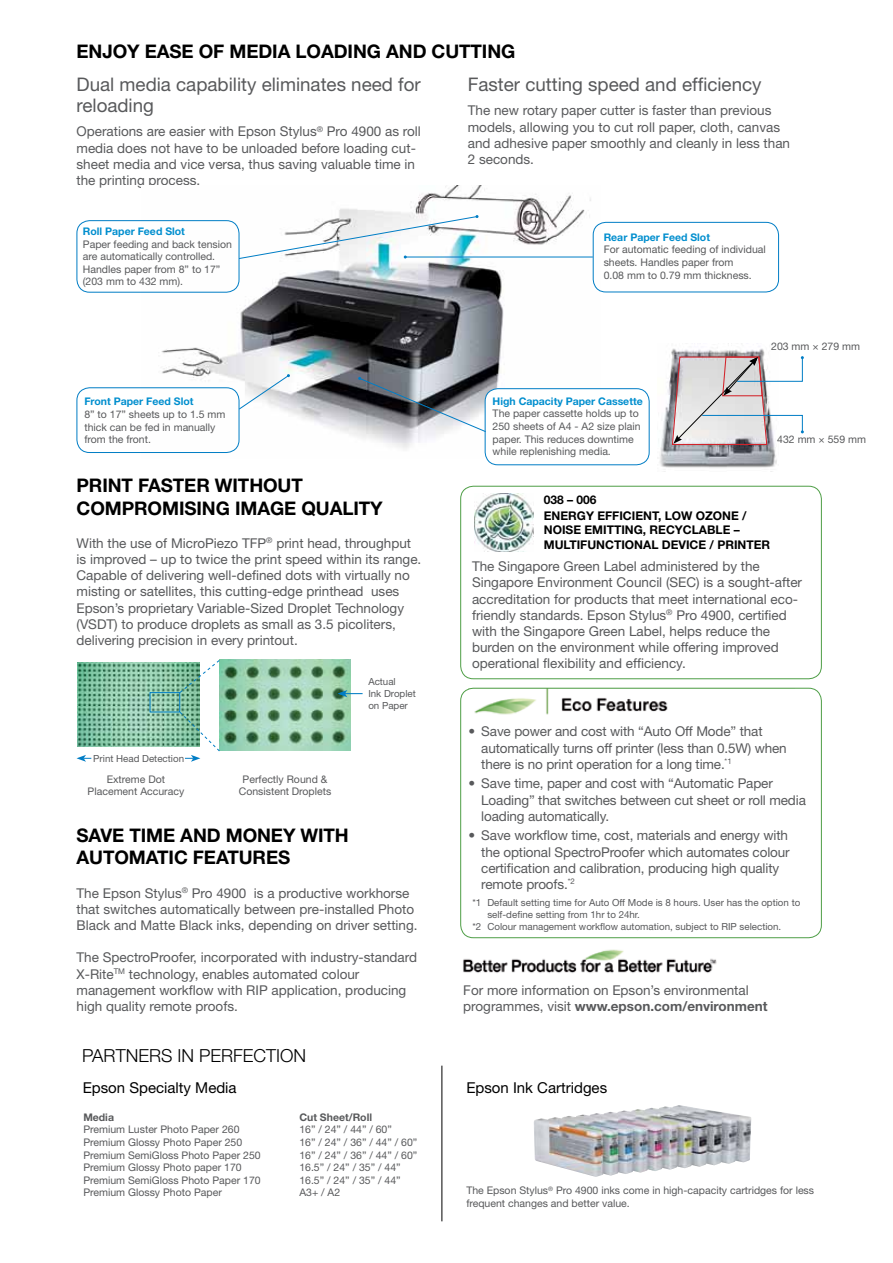
<style>
.page{position:relative;width:893px;height:1263px;background:#fff}
.page>*{position:absolute;margin:0;border:0;box-sizing:border-box;transform-origin:0 0}
.t1{font:700 18.75px/22.5px "Helvetica Neue LT Std";letter-spacing:-.005em;color:#000}
.t2{font:18.75px/21px "Helvetica Neue";color:#58595b}
.t3{font:300 18px "Helvetica Neue LT Std";color:#000}
.t4{font:15px "Helvetica Neue";color:#000}
.t5{font:13.5px/16.2px "Helvetica Neue";color:#58595b}
.t6{font:700 13.5px "Helvetica Neue LT Std";color:#58595b}
.t7{font:700 12px/16.5px "Helvetica Neue LT Std";color:#000}
.t8{font:10.5px/12.6px "Helvetica Neue";color:#58595b}
.t9{font:700 10.5px "Helvetica Neue LT Std";color:#008ece}
.t10{font:700 10.5px "Helvetica Neue LT Std";color:#58595b}
.t11{font:9.75px/11.7px "Helvetica Neue";color:#58595b}
.s1{font-family:"Helvetica Neue";font-weight:400}
</style>
<div class="page">
<img style="left:161px;top:186px;width:439px;height:272px">
<div style="left:77px;top:387px;width:162px;height:66px;border:1px solid #007dc5;border-radius:13px"></div>
<div style="left:485px;top:389px;width:164px;height:76px;background:#fff;border-radius:13px"></div>
<div style="left:485px;top:388px;width:164px;height:77px;border:1px solid #007dc5;border-radius:13px"></div>
<div style="left:77px;top:220px;width:162px;height:73px;border:1px solid #007dc5;border-radius:13px"></div>
<svg style="left:238px;top:374px;width:52px;height:36px"></svg>
<svg style="left:358px;top:377px;width:129px;height:56px;background:#8a8e95"></svg>
<div style="left:593px;top:222px;width:186px;height:70px;border:1px solid #007dc5;border-radius:13px"></div>
<hr style="left:405px;top:257px;width:188px;height:1px;background:#007dc5">
<svg style="left:238px;top:215px;width:240px;height:44px"></svg>
<img style="left:660px;top:348px;width:117px;height:120px">
<img style="left:77px;top:663px;width:122px;height:84px">
<img style="left:220px;top:660px;width:131px;height:91px">
<div style="left:150px;top:692px;width:30px;height:20px;border:1px solid #007dc5"></div>
<svg style="left:179px;top:660px;width:41px;height:33px"></svg>
<svg style="left:337px;top:690px;width:26px;height:7px"></svg>
<svg style="left:179px;top:711px;width:41px;height:51px"></svg>
<svg style="left:77px;top:755px;width:14px;height:7px"></svg>
<img style="left:463px;top:949px;width:254px;height:24px">
<img style="left:534px;top:1105px;width:145px;height:72px">
<hr style="left:441px;top:1066px;width:1px;height:155px;background:#000">
<img style="left:475px;top:493px;width:58px;height:59px">
<div style="left:460px;top:486px;width:362px;height:193px;border:1px solid #4e9e46;border-radius:13px"></div>
<img style="left:474px;top:690px;width:194px;height:25px">
<div style="left:460px;top:688px;width:362px;height:250px;border:1px solid #4e9e46;border-radius:13px"></div>
<svg style="left:671px;top:356px;width:133px;height:89px"></svg>
<h1 class="t1" style="left:77px;top:40px;width:13px">ENJ</h1>
<h1 class="t1" style="left:113px;top:40px;width:247px">OY EASE OF MEDIA LOADING</h1>
<h1 class="t1" style="left:386px;top:40px;width:108px">AN D CUTTING</h1>
<h1 class="t2" style="left:77px;top:73px;width:346px">Dual media capability eliminates need for reloading</h1>
<p class="t5" style="left:77px;top:123px;width:346px">Operations are easier with Epson Stylus<sup>®</sup> Pro 4900 as roll media does not have to be unloaded before loading cut&shy;sheet media and vice versa, thus saving valuable time in the printing process.</p>
<p class="t9" style="left:83px;top:225px;width:104px">ROLL PAPER FEED SLOT</p>
<p class="t8" style="left:83px;top:237px;width:151px">Paper feeding and back tension are automatically controlled.<br>H andles paper from 8” to 17” (203 mm to 432 mm).</p>
<p class="t9" style="left:84px;top:395px;width:111px">FRONT PAPER FEED SLOT</p>
<p class="t8" style="left:84px;top:408px;width:143px">8” to 17” sheets up to 1.5 mm thick can be fed in manually from the front.</p>
<h1 class="t1" style="left:77px;top:474px;width:228px;text-indent:96px">TER WITHOUT<br>COMPROMISING</h1>
<h1 class="t1" style="left:77px;top:474px;width:74px">PRINT FAS</h1>
<h1 class="t1" style="left:235px;top:496px;width:13px">IMAG</h1>
<h1 class="t1" style="left:284px;top:496px;width:97px">E QUALITY</h1>
<p class="t5" style="left:77px;top:535px;width:346px">With the use of MicroPiezo TFP<sup>®</sup> print head, throughput is improved – up to twice the print speed within its range.<br>Capable of delivering well-defined dots with virtually no misting or satellites, this cutting-edge printhead uses Epson’s proprietary Variable-Sized Droplet Technology (VSDT) to produce droplets as small as 3.5 picoliters, delivering precision in every printout.</p>
<p class="t11" style="left:93px;top:752px;width:92px">Print H ead Detection</p>
<p class="t8" style="left:88px;top:773px;width:98px;text-align:center">Extreme Dot<br>Placement Accuracy</p>
<p class="t8" style="left:239px;top:773px;width:94px;text-align:center">Perfectly Round &amp;<br>Consistent Droplets</p>
<p class="t11" style="left:368px;top:676px;width:49px">Actual<br>I nk Droplet on Paper</p>
<h1 class="t1" style="left:77px;top:823px;width:271px">SAVE TIM E AN D MONEY WITH<br>AUTOMATIC FEATURES</h1>
<p class="t5" style="left:77px;top:884px;width:343px">The Epson Stylus<sup>®</sup> Pro 4900 is a productive workhorse that switches automatically between pre-installed Photo<br>Black and Matte Black inks, depending on driver setting.</p>
<p class="t5" style="left:77px;top:949px;width:342px">The SpectroProofer, incorporated with industry-standard X-Rite<sup>TM</sup> technology, enables automated colour management workflow with RI P application, producing high quality remote proofs.</p>
<h1 class="t2" style="left:468px;top:73px;width:295px">Faster cutting speed and efficiency</h1>
<p class="t5" style="left:468px;top:102px;width:324px">The new rotary paper cutter is faster than previous models, allowing you to cut roll paper, cloth, canvas and adhesive paper smoothly and cleanly in less than 2 seconds.</p>
<p class="t9" style="left:604px;top:231px;width:108px">REAR PAPER FEED SLOT</p>
<p class="t8" style="left:604px;top:243px;width:164px">For automatic feeding of individual sheets. H andles paper from<br>0.08 mm to 0.79 mm thickness.</p>
<p class="t9" style="left:493px;top:395px;width:152px">HIGH CAPACITY PAPER CASSETTE</p>
<p class="t8" style="left:493px;top:407px;width:149px">The paper cassette holds up to<br>250 sheets of A4 - A2 size plain paper. This reduces downtime while replenishing media.</p>
<p class="t8" style="left:771px;top:339px;width:90px">203 mm × 279 mm</p>
<p class="t8" style="left:777px;top:433px;width:90px">432 mm × 559 mm</p>
<p class="t7" style="left:544px;top:491px;width:204px">038 – 006<br>ENERGY EFFICIENT, LOW OZONE /</p>
<p class="t7" style="left:544px;top:522px;width:115px">NOISE EMITTING, REC</p>
<p class="t7" style="left:544px;top:523px;width:212px;line-height:14.4px;text-indent:131px">YCLABLE –<br>MULTIFUNCTIONAL DEVICE / PRINTER</p>
<p class="t5" style="left:472px;top:558px;width:332px">The Singapore Green Label administered by the Singapore Environment Council (SEC) is a sought-after accreditation for products that meet international eco&shy;friendly standards. Epson Stylus<sup>®</sup> Pro 4900, certified with the Singapore Green Label, helps reduce the burden on the environment while offering improved operational flexibility and efficiency.</p>
<p class="t5" style="left:481px;top:723px;width:307px;text-indent:-13px">• Save power and cost with “Auto Off Mode” that automatically turns off printer (less than 0.5W) when there is no print operation for a long time.<sup>*1</sup></p>
<p class="t5" style="left:468px;top:775px;width:306px">• Save time, paper and cost with “Automatic Paper</p>
<p class="t5" style="left:468px;top:791px;width:339px">Loading” that switches between cut sheet or roll media</p>
<p class="t5" style="left:481px;top:808px;width:129px">loading automatically.</p>
<p class="t5" style="left:481px;top:827px;width:310px;text-indent:-13px">• Save workflow time, cost, materials and energy with the optional SpectroProofer which automates colour certification and calibration, producing high quality remote proofs.<sup>*2</sup></p>
<p class="t11" style="left:472px;top:897px;width:329px">*1 Default setting time for Auto Off Mode is 8 hours. User has the option to</p>
<p class="t11" style="left:487px;top:908px;width:154px">self-define setting from 1hr to 24hr.</p>
<p class="t11" style="left:472px;top:920px;width:310px">*2 Colour management workflow automation, subject to RI P selection.</p>
<p class="t5" style="left:463px;top:982px;width:287px">For more information on Epson’s environmental</p>
<p class="t6" style="left:463px;top:998px;width:306px"><span class="s1">programmes, visit</span> WWW.EPSON.COM/ENVIRONMENT</p>
<h2 class="t3" style="left:82px;top:1044px;width:225px">PARTNERS IN PERFECTION</h2>
<p class="t4" style="left:83px;top:1079px;width:155px">Epson Specialty Media</p>
<p class="t4" style="left:466px;top:1079px;width:142px">Epson I nk Cartridges</p>
<p class="t10" style="left:83px;top:1110px;width:32px">MEDIA</p>
<p class="t10" style="left:281px;top:1110px;width:10px">C</p>
<p class="t10" style="left:307px;top:1110px;width:66px">UT SHEET/ROLL</p>
<p class="t8" style="left:83px;top:1123px;width:158px">Premium Luster Photo Paper 260</p>
<p class="t8" style="left:299px;top:1123px;width:94px">16” / 24” / 44” / 60”</p>
<p class="t8" style="left:83px;top:1136px;width:160px">Premium Glossy Photo Paper 250</p>
<p class="t8" style="left:299px;top:1136px;width:120px">16” / 24” / 36” / 44” / 60”</p>
<p class="t8" style="left:83px;top:1148px;width:179px">Premium SemiGloss Photo Paper 250</p>
<p class="t8" style="left:299px;top:1148px;width:120px">16” / 24” / 36” / 44” / 60”</p>
<p class="t8" style="left:83px;top:1161px;width:160px">Premium Glossy Photo paper 170</p>
<p class="t8" style="left:299px;top:1161px;width:103px">16.5” / 24” / 35” / 44”</p>
<p class="t8" style="left:83px;top:1173px;width:179px">Premium SemiGloss Photo Paper 170</p>
<p class="t8" style="left:299px;top:1173px;width:103px">16.5” / 24” / 35” / 44”</p>
<p class="t8" style="left:83px;top:1186px;width:140px">Premium Glossy Photo Paper</p>
<p class="t8" style="left:299px;top:1186px;width:42px">A3+ / A2</p>
<p class="t8" style="left:466px;top:1184px;width:349px">The Epson Stylus<sup>®</sup> Pro 4900 inks come in high-capacity cartridges for less frequent changes and better value.</p>
</div>
